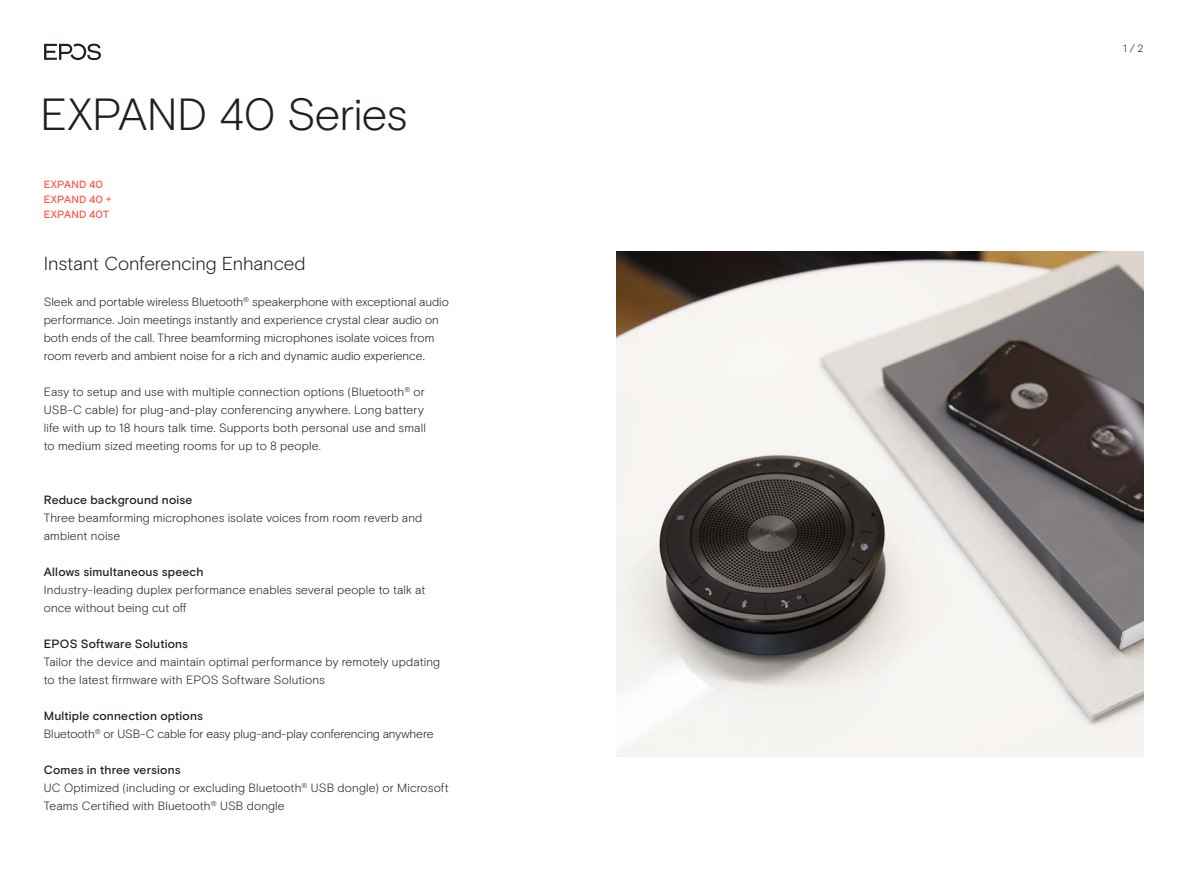
<style>
.page{position:relative;width:1187px;height:893px;background:#fff}
.page>*{position:absolute;margin:0;border:0;box-sizing:border-box;transform-origin:0 0}
.t1{font:300 45px "EPOS Basis";letter-spacing:-.02em;color:#231f20}
.t2{font:300 18.75px "EPOS Basis";letter-spacing:-.01em;color:#231f20}
.t3{font:300 12px/18px "EPOS Basis";letter-spacing:.005em;color:#231f20}
.t4{font:500 12px "EPOS Basis";letter-spacing:.015em;color:#231f20}
.t5{font:500 10.5px/15px "EPOS Basis";letter-spacing:.02em;color:#ff5549}
.t6{font:300 10.5px "EPOS Basis";color:#231f20}
.s1{font-weight:500}
</style>
<div class="page">
<svg style="left:44px;top:44px;width:57px;height:16px"></svg>
<img style="left:616px;top:252px;width:527px;height:504px">
<h1 class="t1" style="left:40px;top:88px;width:369px">EXPAND 40 Series</h1>
<p class="t5" style="left:44px;top:177px;width:69px">EXPAND 40<br>EXPAND 40 +<br>EXPAND 40T</p>
<h2 class="t2" style="left:44px;top:252px;width:263px">Instant Conferencing Enhanced</h2>
<p class="t3" style="left:44px;top:293px;width:406px">Sleek and portable wireless Bluetooth<sup>®</sup> speakerphone with exceptional audio performance. Join meetings instantly and experience crystal clear audio on both ends of the call. Three beamforming microphones isolate voices from room reverb and ambient noise for a rich and dynamic audio experience.</p>
<p class="t3" style="left:44px;top:383px;width:383px">Easy to setup and use with multiple connection options (Bluetooth<sup>®</sup> or USB-C cable) for plug-and-play conferencing anywhere. Long battery life with up to 18 hours talk time. Supports both personal use and small to medium sized meeting rooms for up to 8 people.</p>
<p class="t4" style="left:44px;top:493px;width:150px">Reduce background noise</p>
<p class="t3" style="left:44px;top:509px;width:380px">Three beamforming microphones isolate voices from room reverb and ambient noise</p>
<p class="t4" style="left:44px;top:565px;width:161px">Allows simultaneous speech</p>
<p class="t3" style="left:44px;top:581px;width:383px">Industry-leading duplex performance enables several people to talk at once without being cut off</p>
<p class="t4" style="left:44px;top:637px;width:146px">EPOS Software Solutions</p>
<p class="t3" style="left:44px;top:653px;width:398px">Tailor the device and maintain optimal performance by remotely updating to the latest firmware with EPOS Software Solutions</p>
<p class="t3" style="left:44px;top:707px;width:391px"><span class="s1">Multiple connection options<br></span>Bluetooth<sup>®</sup> or USB-C cable for easy plug-and-play conferencing anywhere</p>
<p class="t3" style="left:44px;top:761px;width:406px"><span class="s1">Comes in three versions<br></span>UC Optimized (including or excluding Bluetooth<sup>®</sup> USB dongle) or Microsoft<br>Teams Certified with Bluetooth<sup>®</sup> USB dongle</p>
<p class="t6" style="left:1123px;top:42px;width:22px">1 / 2</p>
</div>
